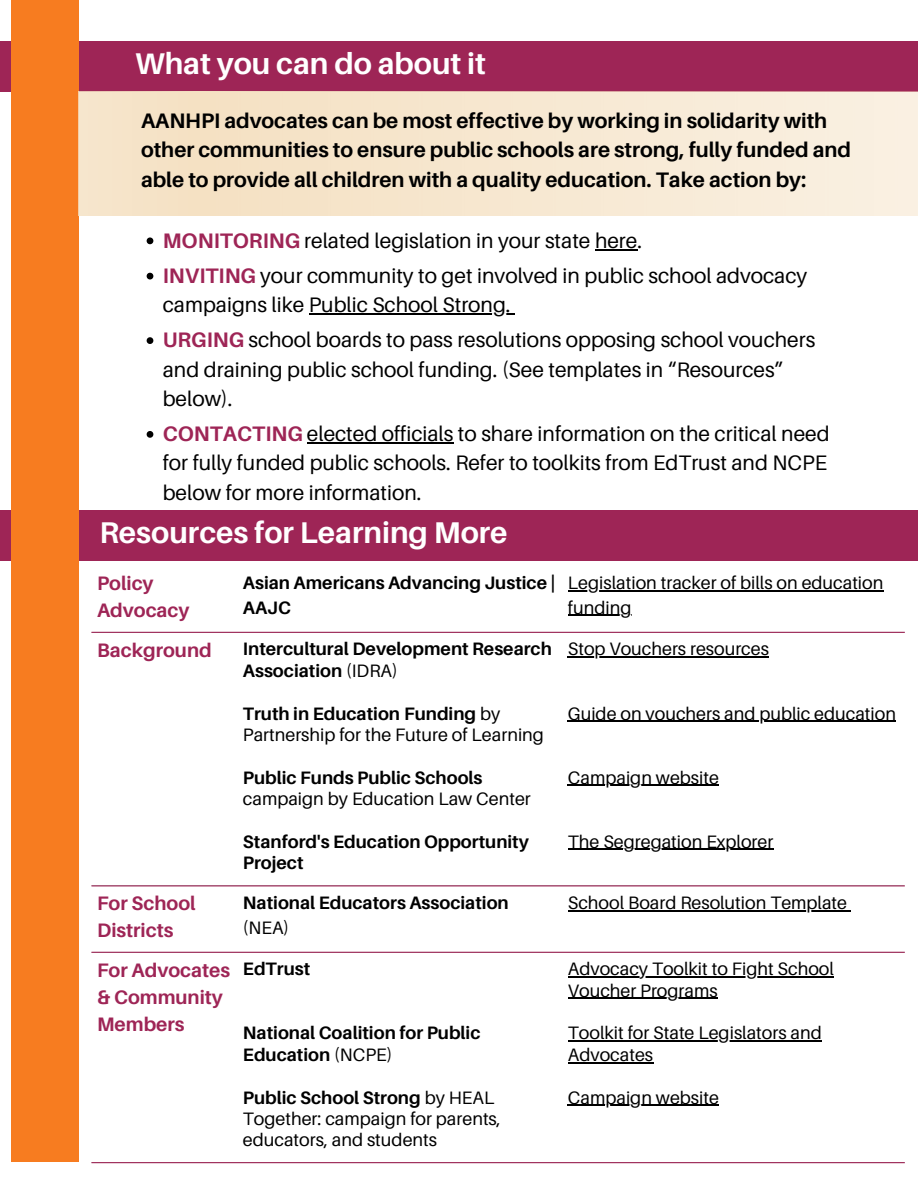
<style>
.page{position:relative;width:918px;height:1188px;background:#fff}
.page>*{position:absolute;margin:0;border:0;box-sizing:border-box;transform-origin:0 0}
.t1{font:700 30px "Aileron";color:#fff}
.t2{font:21px/29.2px "Aileron";color:#000}
.t3{font:700 21px/29.2px "Aileron";color:#000}
.t4{font:700 19.5px/27px "Aileron";color:#9e2556}
.t5{font:18px/21.3px "Aileron";color:#000}
.t6{font:700 18px/21.3px "Aileron";color:#000}
.s1{font-weight:700;color:#9e2556}
.s2{font-weight:400}
.s3{font-weight:700}
</style>
<div class="page">
<div style="left:0;top:42px;width:918px;height:50px;background:#9e2556"></div>
<div style="left:0;top:510px;width:918px;height:50px;background:#9e2556"></div>
<div style="left:11px;top:0;width:67px;height:1162px;background:#f77c20"></div>
<svg style="left:147px;top:237px;width:6px;height:7px"></svg>
<hr style="left:595px;top:249px;width:42px;height:2px;background:#000">
<svg style="left:147px;top:273px;width:6px;height:6px"></svg>
<hr style="left:309px;top:313px;width:202px;height:2px;background:#000">
<svg style="left:147px;top:337px;width:6px;height:7px"></svg>
<svg style="left:147px;top:431px;width:6px;height:7px"></svg>
<hr style="left:307px;top:442px;width:146px;height:2px;background:#000">
<hr style="left:568px;top:590px;width:316px;height:1px;background:#000">
<hr style="left:568px;top:615px;width:64px;height:1px;background:#000">
<hr style="left:568px;top:657px;width:201px;height:1px;background:#000">
<hr style="left:568px;top:721px;width:328px;height:1px;background:#000">
<hr style="left:568px;top:785px;width:151px;height:1px;background:#000">
<hr style="left:568px;top:849px;width:205px;height:1px;background:#000">
<hr style="left:568px;top:911px;width:279px;height:1px;background:#000">
<hr style="left:568px;top:976px;width:266px;height:2px;background:#000">
<hr style="left:568px;top:998px;width:150px;height:1px;background:#000">
<hr style="left:568px;top:1041px;width:254px;height:1px;background:#000">
<hr style="left:568px;top:1062px;width:85px;height:1px;background:#000">
<hr style="left:568px;top:1105px;width:151px;height:1px;background:#000">
<hr style="left:91px;top:632px;width:814px;height:1px;background:#9e2556">
<hr style="left:91px;top:885px;width:814px;height:1px;background:#9e2556">
<hr style="left:91px;top:952px;width:814px;height:1px;background:#9e2556">
<hr style="left:91px;top:1162px;width:814px;height:1px;background:#9e2556">
<p class="t1" style="left:135px;top:45px;width:352px">What you can do about it</p>
<h1 class="t3" style="left:141px;top:106px;width:712px">AANHPI advocates can be most effective by working in solidarity with other communities to ensure public schools are strong, fully funded and able to provide all children with a quality education. Take action by:</h1>
<h2 class="t2" style="left:163px;top:225px;width:481px"><span class="s1">MONITORING</span> related legislation in your state here.</h2>
<p class="t2" style="left:163px;top:260px;width:646px"><span class="s1">INVITING</span> your community to get involved in public school advocacy campaigns like Public School Strong.</p>
<p class="t2" style="left:163px;top:325px;width:654px"><span class="s1">URGING</span> school boards to pass resolutions opposing school vouchers and draining public school funding. (See templates in “Resources”</p>
<p class="t2" style="left:163px;top:380px;width:668px;line-height:35.2px">below).<br><span class="s1">CONTACTING</span> elected officials to share information on the critical need</p>
<p class="t2" style="left:163px;top:448px;width:666px">for fully funded public schools. Refer to toolkits from EdTrust and NCPE below for more information.</p>
<h1 class="t1" style="left:99px;top:514px;width:410px">Resources for Learning More</h1>
<p class="t4" style="left:97px;top:569px;width:94px">Policy<br>Advocacy</p>
<p class="t6" style="left:243px;top:570px;width:314px;line-height:24.8px">Asian Americans Advancing Justice |<br>AAJC</p>
<p class="t5" style="left:568px;top:572px;width:317px">Legislation tracker of bills on education</p>
<p class="t5" style="left:568px;top:596px;width:65px">funding</p>
<p class="t4" style="left:97px;top:636px;width:116px">Background</p>
<p class="t6" style="left:243px;top:638px;width:310px">Intercultural Development Research<br>Association <span class="s2">(IDRA)</span></p>
<p class="t5" style="left:243px;top:702px;width:303px"><span class="s3">Truth in Education Funding</span> by<br>Partnership for the Future of Learning</p>
<p class="t5" style="left:243px;top:766px;width:289px"><span class="s3">Public Funds Public Schools </span>campaign by Education Law Center</p>
<p class="t6" style="left:243px;top:830px;width:288px">Stanford's Education Opportunity<br>Project</p>
<p class="t5" style="left:568px;top:638px;width:203px">Stop Vouchers resources</p>
<p class="t5" style="left:568px;top:702px;width:330px">Guide on vouchers and public education</p>
<p class="t5" style="left:568px;top:766px;width:153px">Campaign website</p>
<p class="t5" style="left:568px;top:830px;width:207px">The Segregation Explorer</p>
<p class="t4" style="left:97px;top:890px;width:100px">For School<br>Districts</p>
<p class="t6" style="left:243px;top:890px;width:267px;line-height:24.8px">National Educators Association <span class="s2">(NEA)</span></p>
<p class="t5" style="left:568px;top:892px;width:281px">School Board Resolution Template</p>
<p class="t4" style="left:97px;top:956px;width:135px">For Advocates &amp; Community<br>Members</p>
<p class="t6" style="left:243px;top:958px;width:69px">EdTrust</p>
<p class="t5" style="left:568px;top:958px;width:267px">Advocacy Toolkit to Fight School</p>
<p class="t5" style="left:568px;top:979px;width:151px">Voucher Programs</p>
<p class="t5" style="left:568px;top:1022px;width:255px">Toolkit for State Legislators and<br>Advocates</p>
<p class="t5" style="left:568px;top:1086px;width:153px">Campaign website</p>
<p class="t6" style="left:243px;top:1022px;width:239px">National Coalition for Public<br>Education <span class="s2">(NCPE)</span></p>
<p class="t5" style="left:243px;top:1086px;width:259px"><span class="s3">Public School Strong</span> by HEAL<br>Together: campaign for parents, educators, and students</p>
</div>
